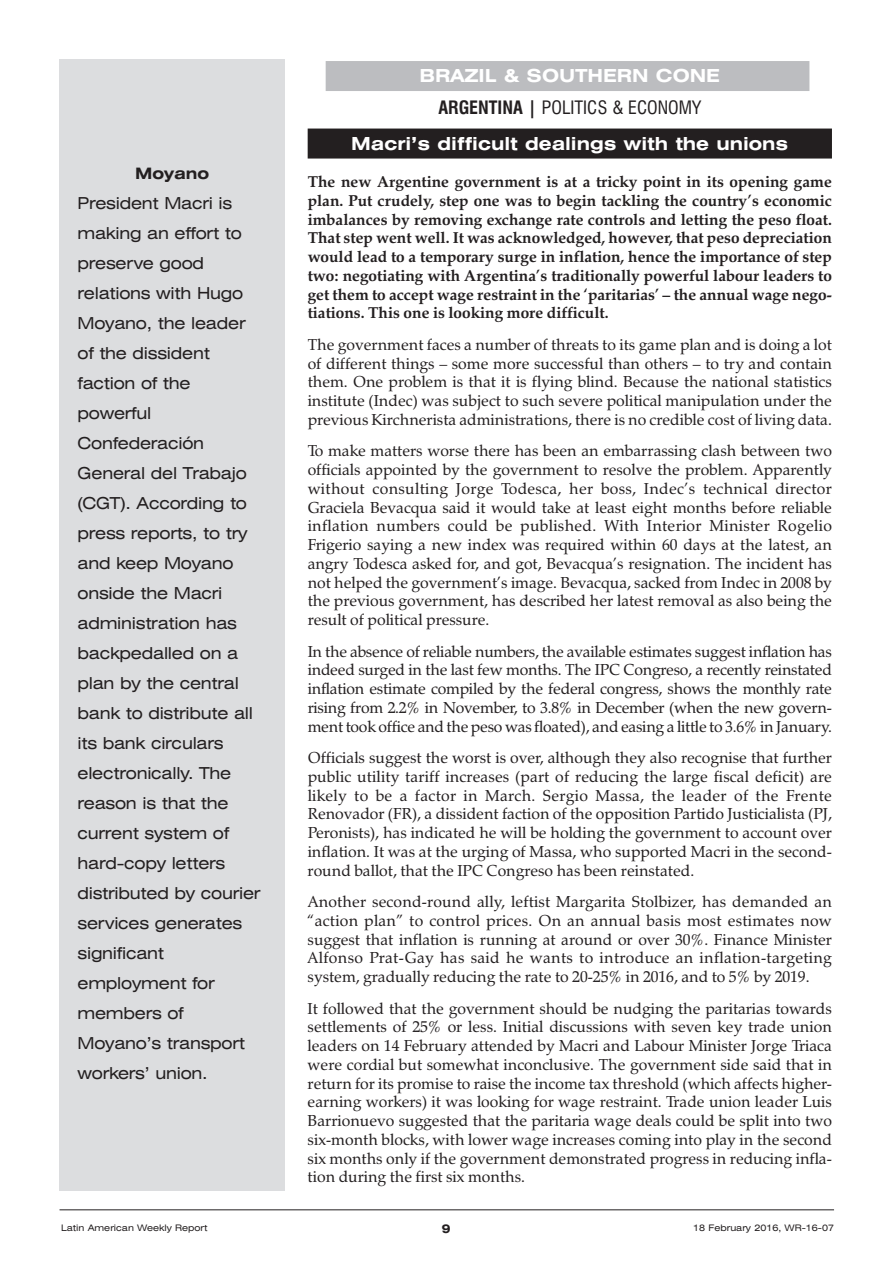
<style>
.page{position:relative;width:893px;height:1263px;background:#fff}
.page>*{position:absolute;margin:0;border:0;box-sizing:border-box;transform-origin:0 0}
.t1{font:700 expanded 18px/32.2px "Swiss 721 BT";color:#fff;text-align:center}
.t2{font:expanded 16.5px/30px "Swiss 721 BT";letter-spacing:-.015em;color:#231f20}
.t3{font:15.75px/18.8px "Zapf Calligraphic 801 BT";color:#231f20;text-align:justify}
.t4{font:700 15.75px/18.8px "Zapf Calligraphic 801 BT";color:#231f20;text-align:justify}
.t5{font:700 expanded 15.75px "Swiss 721 BT";color:#231f20}
.t6{font:700 expanded 12px "Swiss 721 BT";color:#231f20}
.t7{font:expanded 9px "Swiss 721 BT";color:#231f20}
.s1{font-stretch:condensed;color:#231f20}
.s2{font-weight:400;font-stretch:condensed;color:#231f20}
</style>
<div class="page">
<div style="left:326px;top:61px;width:483px;height:30px;background:#bcbdc0"></div>
<div style="left:308px;top:129px;width:524px;height:30px;background:#231f20"></div>
<div style="left:60px;top:60px;width:225px;height:1131px;background:#dcdddf"></div>
<hr style="left:60px;top:1209px;width:774px;height:1px;background:#231f20">
<p class="t5" style="left:135px;top:164px;width:76px">Moyano</p>
<p class="t2" style="left:78px;top:188px;width:184px">President Macri is making an effort to preserve good relations with Hugo<br>Moyano, the leader of the dissident faction of the powerful<br>Confederación<br>General del Trabajo (CGT). According to press reports, to try and keep Moyano onside the Macri administration has backpedalled on a plan by the central bank to distribute all its bank circulars electronically. The reason is that the current system of hard-copy letters distributed by courier services generates significant employment for members of<br>Moyano’s transport workers’ union.</p>
<p class="t1" style="left:420px;top:60px;width:302px">BRAZIL &amp; SOUTHERN CONE<br><span class="s1">ARGENTINA |</span> <span class="s2">POLITICS &amp; ECONOMY</span></p>
<p class="t1" style="left:351px;top:127px;width:439px">Macri’s difficult dealings with the unions</p>
<p class="t4" style="left:308px;top:172px;width:526px">The new Argentine government is at a tricky point in its opening game plan. Put crudely, step one was to begin tackling the country’s economic imbalances by removing exchange rate controls and letting the peso float.<br>That step went well. It was acknowledged, however, that peso depreciation would lead to a temporary surge in inflation, hence the importance of step two: negotiating with Argentina’s traditionally powerful labour leaders to get them to accept wage restraint in the ‘paritarias’ – the annual wage nego&shy;tiations. This one is looking more difficult.</p>
<p class="t3" style="left:308px;top:335px;width:526px">The government faces a number of threats to its game plan and is doing a lot of different things – some more successful than others – to try and contain them. One problem is that it is flying blind. Because the national statistics institute (Indec) was subject to such severe political manipulation under the previous Kirchnerista administrations, there is no credible cost of living data.</p>
<p class="t3" style="left:308px;top:441px;width:526px">To make matters worse there has been an embarrassing clash between two officials appointed by the government to resolve the problem. Apparently without consulting Jorge Todesca, her boss, Indec’s technical director Graciela Bevacqua said it would take at least eight months before reliable inflation numbers could be published. With Interior Minister Rogelio Frigerio saying a new index was required within 60 days at the latest, an angry Todesca asked for, and got, Bevacqua’s resignation. The incident has not helped the government’s image. Bevacqua, sacked from Indec in 2008 by the previous government, has described her latest removal as also being the result of political pressure.</p>
<p class="t3" style="left:308px;top:642px;width:526px">In the absence of reliable numbers, the available estimates suggest inflation has indeed surged in the last few months. The IPC Congreso, a recently reinstated inflation estimate compiled by the federal congress, shows the monthly rate rising from 2.2% in November, to 3.8% in December (when the new govern&shy;ment took office and the peso was floated), and easing a little to 3.6% in January.</p>
<p class="t3" style="left:308px;top:748px;width:526px">Officials suggest the worst is over, although they also recognise that further public utility tariff increases (part of reducing the large fiscal deficit) are likely to be a factor in March. Sergio Massa, the leader of the Frente Renovador (FR), a dissident faction of the opposition Partido Justicialista (PJ, Peronists), has indicated he will be holding the government to account over inflation. It was at the urging of Massa, who supported Macri in the second&shy;round ballot, that the IPC Congreso has been reinstated.</p>
<p class="t3" style="left:308px;top:892px;width:526px">Another second-round ally, leftist Margarita Stolbizer, has demanded an “action plan” to control prices. On an annual basis most estimates now suggest that inflation is running at around or over 30%. Finance Minister Alfonso Prat-Gay has said he wants to introduce an inflation-targeting system, gradually reducing the rate to 20-25% in 2016, and to 5% by 2019.</p>
<p class="t3" style="left:308px;top:999px;width:526px">It followed that the government should be nudging the paritarias towards settlements of 25% or less. Initial discussions with seven key trade union leaders on 14 February attended by Macri and Labour Minister Jorge Triaca were cordial but somewhat inconclusive. The government side said that in return for its promise to raise the income tax threshold (which affects higher&shy;earning workers) it was looking for wage restraint. Trade union leader Luis Barrionuevo suggested that the paritaria wage deals could be split into two six-month blocks, with lower wage increases coming into play in the second six months only if the government demonstrated progress in reducing infla&shy;tion during the first six months.</p>
<p class="t7" style="left:61px;top:1223px;width:148px">Latin American Weekly Report</p>
<p class="t6" style="left:442px;top:1221px;width:10px">9</p>
<p class="t7" style="left:693px;top:1223px;width:142px">18 February 2016, WR-16-07</p>
</div>
